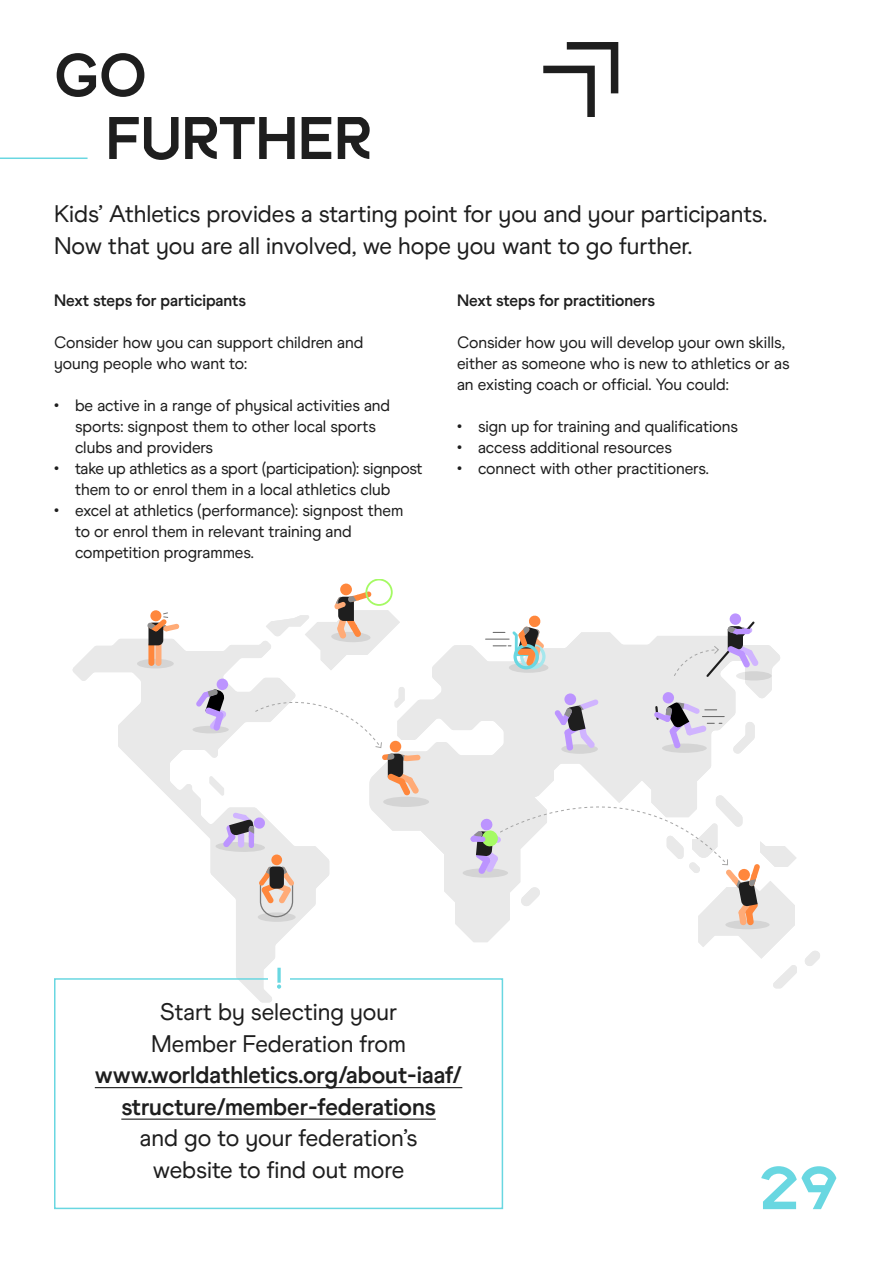
<style>
.page{position:relative;width:893px;height:1263px;background:#fff}
.page>*{position:absolute;margin:0;border:0;box-sizing:border-box;transform-origin:0 0}
.t1{font:60px/63px "World Athletics Headline";color:#1e1e1e}
.t2{font:60px "World Athletics Headline";color:#69d7e1}
.t3{font:24px/31.5px "World Athletics";color:#1e1e1e;text-align:center}
.t4{font:700 24px/31.5px "World Athletics";color:#1e1e1e;text-align:center}
.t5{font:16.5px/21px "World Athletics";color:#1e1e1e}
.t6{font:700 16.5px "World Athletics";color:#1e1e1e}
</style>
<div class="page">
<svg style="left:72px;top:639px;width:257px;height:363px"></svg>
<svg style="left:369px;top:632px;width:411px;height:306px;fill:#e9e9e9"></svg>
<svg style="left:210px;top:776px;width:14px;height:20px"></svg>
<svg style="left:805px;top:951px;width:15px;height:15px"></svg>
<div style="left:193px;top:726px;width:36px;height:7px;background:#d4d4d4;border-radius:50%"></div>
<div style="left:217px;top:678px;width:11px;height:12px;background:#bc94ff;border-radius:50%"></div>
<svg style="left:196px;top:689px;width:30px;height:42px"></svg>
<div style="left:383px;top:797px;width:46px;height:10px;background:#d4d4d4;border-radius:50%"></div>
<div style="left:463px;top:868px;width:45px;height:10px;background:#d4d4d4;border-radius:50%"></div>
<svg style="left:509px;top:662px;width:39px;height:11px"></svg>
<div style="left:520px;top:644px;width:25px;height:25px;border:3px solid #a5e7ed;border-radius:50%"></div>
<div style="left:513px;top:644px;width:26px;height:25px;border:3px solid #69d7e1;border-radius:50%"></div>
<svg style="left:254px;top:686px;width:167px;height:110px"></svg>
<svg style="left:486px;top:615px;width:58px;height:51px"></svg>
<svg style="left:470px;top:691px;width:327px;height:297px"></svg>
<div style="left:564px;top:693px;width:12px;height:12px;background:#bc94ff;border-radius:50%"></div>
<div style="left:258px;top:912px;width:38px;height:10px;background:#d4d4d4;border-radius:50%"></div>
<svg style="left:259px;top:866px;width:35px;height:52px"></svg>
<div style="left:271px;top:854px;width:11px;height:11px;background:#ff873c;border-radius:50%"></div>
<div style="left:736px;top:671px;width:36px;height:9px;background:#d4d4d4;border-radius:50%"></div>
<div style="left:729px;top:613px;width:12px;height:12px;background:#bc94ff;border-radius:50%"></div>
<svg style="left:673px;top:619px;width:86px;height:60px"></svg>
<svg style="left:137px;top:659px;width:37px;height:9px"></svg>
<div style="left:155px;top:642px;width:6px;height:24px;background:#ffab77;border-radius:3px"></div>
<div style="left:148px;top:642px;width:6px;height:24px;background:#ff873c;border-radius:3px"></div>
<svg style="left:150px;top:610px;width:12px;height:11px"></svg>
<svg style="left:147px;top:612px;width:32px;height:33px"></svg>
<svg style="left:216px;top:812px;width:50px;height:40px"></svg>
<div style="left:340px;top:583px;width:12px;height:12px;background:#ff873c;border-radius:50%"></div>
<svg style="left:266px;top:591px;width:134px;height:79px"></svg>
<div style="left:365px;top:579px;width:28px;height:27px;border:2px solid #a5fa64;border-radius:50%"></div>
<svg style="left:543px;top:42px;width:76px;height:75px"></svg>
<hr style="left:95px;top:1087px;width:367px;height:1px;background:#1e1e1e">
<hr style="left:121px;top:1118px;width:315px;height:2px;background:#1e1e1e">
<div style="left:54px;top:978px;width:449px;height:231px;border:2px solid #69d7e1"></div>
<hr style="left:0;top:158px;width:88px;height:1px;background:#69d7e1">
<div style="left:268px;top:968px;width:21px;height:21px;background:#fff"></div>
<svg style="left:277px;top:968px;width:4px;height:15px"></svg>
<svg style="left:277px;top:984px;width:4px;height:5px"></svg>
<h1 class="t1" style="left:106px;top:44px;width:267px;text-indent:-52px">GO<br>FURTHER</h1>
<h2 class="t3" style="left:54px;top:198px;width:715px;text-align:left">Kids’ Athletics provides a starting point for you and your participants.<br>Now that you are all involved, we hope you want to go further.</h2>
<p class="t6" style="left:54px;top:290px;width:193px">Next steps for participants</p>
<p class="t5" style="left:54px;top:332px;width:311px">Consider how you can support children and young people who want to:</p>
<p class="t5" style="left:75px;top:395px;width:317px;text-indent:-21px">• be active in a range of physical activities and sports: signpost them to other local sports clubs and providers</p>
<p class="t5" style="left:75px;top:458px;width:349px;text-indent:-21px">• take up athletics as a sport (participation): signpost them to or enrol them in a local athletics club</p>
<p class="t5" style="left:75px;top:500px;width:330px;text-indent:-21px">• excel at athletics (performance): signpost them to or enrol them in relevant training and competition programmes.</p>
<p class="t6" style="left:457px;top:290px;width:199px">Next steps for practitioners</p>
<p class="t5" style="left:457px;top:332px;width:334px">Consider how you will develop your own skills, either as someone who is new to athletics or as an existing coach or official. You could:</p>
<p class="t5" style="left:457px;top:416px;width:282px">• sign up for training and qualifications</p>
<p class="t5" style="left:457px;top:437px;width:216px">• access additional resources</p>
<p class="t5" style="left:457px;top:458px;width:253px">• connect with other practitioners.</p>
<h2 class="t3" style="left:151px;top:996px;width:256px">Start by selecting your<br>Member Federation from</h2>
<h2 class="t4" style="left:95px;top:1059px;width:369px">www.worldathletics.org/about-iaaf/ structure/member-federations</h2>
<h2 class="t3" style="left:140px;top:1122px;width:279px">and go to your federation’s website to find out more</h2>
<h1 class="t2" style="left:759px;top:1152px;width:82px">29</h1>
</div>
